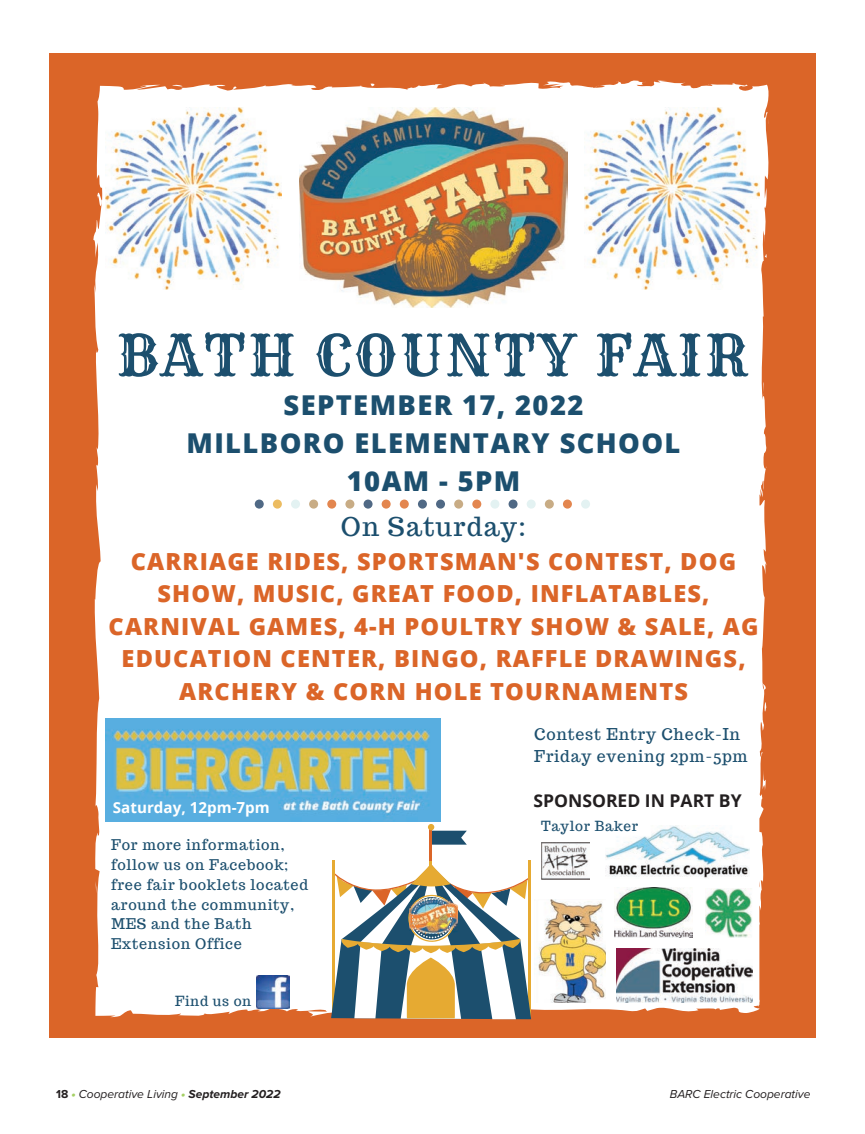
<style>
.page{position:relative;width:865px;height:1134px;background:#fff}
.page>*{position:absolute;margin:0;border:0;box-sizing:border-box;transform-origin:0 0}
.t1{font:56.25px "Rye";letter-spacing:.05em;color:#1c4f6e}
.t2{font:800 27.3px/38.2px "Open Sans";letter-spacing:.05em;color:#1c4f6e;text-align:center}
.t3{font:25.8px "Trocchi";letter-spacing:.05em;color:#1c4f6e}
.t4{font:800 23.55px/32.4px "Open Sans";letter-spacing:.05em;color:#db6528;text-align:center}
.t5{font:700 17.55px "Open Sans";color:#231f20}
.t6{font:15.9px/22.2px "Trocchi";letter-spacing:.05em;color:#1c4f6e}
.t7{font:700 15.15px "Open Sans";color:#fff}
.t8{font:14.4px/20px "Trocchi";letter-spacing:.05em;color:#1c4f6e}
.t9{font:13.65px "Trocchi";letter-spacing:.05em;color:#1c4f6e}
.t10{font:italic 12px "Proxima Nova";color:#231f20}
.s1{font-weight:700;font-style:normal}
.s2{font-weight:900;color:#a5d065}
.s3{font-weight:700}
</style>
<div class="page">
<div style="left:49px;top:53px;width:766px;height:985px;background:#db6528"></div>
<div style="left:93px;top:80px;width:675px;height:937px;background:#fff"></div>
<hr style="left:430px;top:827px;width:2px;height:46px;background:#db6528">
<svg style="left:428px;top:824px;width:39px;height:21px"></svg>
<div style="left:345px;top:499px;width:9px;height:10px;background:#c8ac85;border-radius:50%"></div>
<div style="left:363px;top:499px;width:9px;height:10px;background:#506985;border-radius:50%"></div>
<div style="left:327px;top:499px;width:9px;height:10px;background:#e3864f;border-radius:50%"></div>
<div style="left:400px;top:499px;width:9px;height:10px;background:#e3864f;border-radius:50%"></div>
<svg style="left:255px;top:499px;width:9px;height:10px"></svg>
<div style="left:418px;top:499px;width:9px;height:10px;background:#506985;border-radius:50%"></div>
<div style="left:273px;top:499px;width:9px;height:10px;background:#ecbc61;border-radius:50%"></div>
<div style="left:291px;top:499px;width:9px;height:10px;background:#e3f2f2;border-radius:50%"></div>
<div style="left:309px;top:499px;width:9px;height:10px;background:#c8ac85;border-radius:50%"></div>
<div style="left:381px;top:499px;width:9px;height:10px;background:#e3864f;border-radius:50%"></div>
<div style="left:526px;top:499px;width:9px;height:10px;background:#e3f2f2;border-radius:50%"></div>
<svg style="left:544px;top:499px;width:9px;height:10px"></svg>
<div style="left:563px;top:499px;width:9px;height:10px;background:#e3864f;border-radius:50%"></div>
<div style="left:581px;top:499px;width:9px;height:10px;background:#e3f2f2;border-radius:50%"></div>
<div style="left:508px;top:499px;width:9px;height:10px;background:#506985;border-radius:50%"></div>
<div style="left:454px;top:499px;width:9px;height:10px;background:#c8ac85;border-radius:50%"></div>
<div style="left:472px;top:499px;width:9px;height:10px;background:#e3864f;border-radius:50%"></div>
<div style="left:436px;top:499px;width:9px;height:10px;background:#506985;border-radius:50%"></div>
<div style="left:490px;top:499px;width:9px;height:10px;background:#e3f2f2;border-radius:50%"></div>
<img style="left:299px;top:107px;width:268px;height:200px">
<img style="left:616px;top:949px;width:136px;height:53px">
<img style="left:534px;top:900px;width:71px;height:102px">
<img style="left:605px;top:825px;width:144px;height:54px">
<img style="left:106px;top:107px;width:175px;height:183px">
<img style="left:584px;top:107px;width:175px;height:183px">
<svg style="left:331px;top:861px;width:200px;height:158px;background:#acb1a5"></svg>
<img style="left:409px;top:897px;width:47px;height:37px">
<img style="left:106px;top:718px;width:334px;height:104px">
<img style="left:614px;top:887px;width:78px;height:50px">
<img style="left:541px;top:842px;width:48px;height:37px">
<img style="left:705px;top:888px;width:47px;height:49px">
<img style="left:257px;top:975px;width:32px;height:33px">
<h1 class="t1" style="left:117px;top:320px;width:632px">BATH COUNTY FAIR</h1>
<p class="t2" style="left:186px;top:384px;width:495px">SEPTEMBER 17, 2022<br>MILLBORO ELEMENTARY SCHOOL<br>10AM - 5PM</p>
<p class="t3" style="left:341px;top:510px;width:186px">On Saturday:</p>
<p class="t4" style="left:108px;top:544px;width:651px">CARRIAGE RIDES, SPORTSMAN'S CONTEST, DOG SHOW, MUSIC, GREAT FOOD, INFLATABLES, CARNIVAL GAMES, 4-H POULTRY SHOW &amp; SALE, AG EDUCATION CENTER, BINGO, RAFFLE DRAWINGS, ARCHERY &amp; CORN HOLE TOURNAMENTS</p>
<p class="t7" style="left:113px;top:797px;width:158px">Saturday, 12pm-7pm</p>
<p class="t8" style="left:111px;top:834px;width:198px">For more information, follow us on Facebook; free fair booklets located around the community,<br>MES and the Bath<br>Extension Office</p>
<p class="t9" style="left:175px;top:992px;width:78px">Find us on</p>
<p class="t6" style="left:534px;top:723px;width:215px">Contest Entry Check-In<br>Friday evening 2pm-5pm</p>
<p class="t5" style="left:533px;top:789px;width:210px">SPONSORED IN PART BY</p>
<p class="t9" style="left:541px;top:817px;width:99px">Taylor Baker</p>
<p class="t10" style="left:56px;top:1084px;width:226px"><span class="s1">18</span> <span class="s2">•</span> Cooperative Living <span class="s2">•</span> <span class="s3">September 2022</span></p>
<p class="t10" style="left:669px;top:1084px;width:142px">BARC Electric Cooperative</p>
</div>
